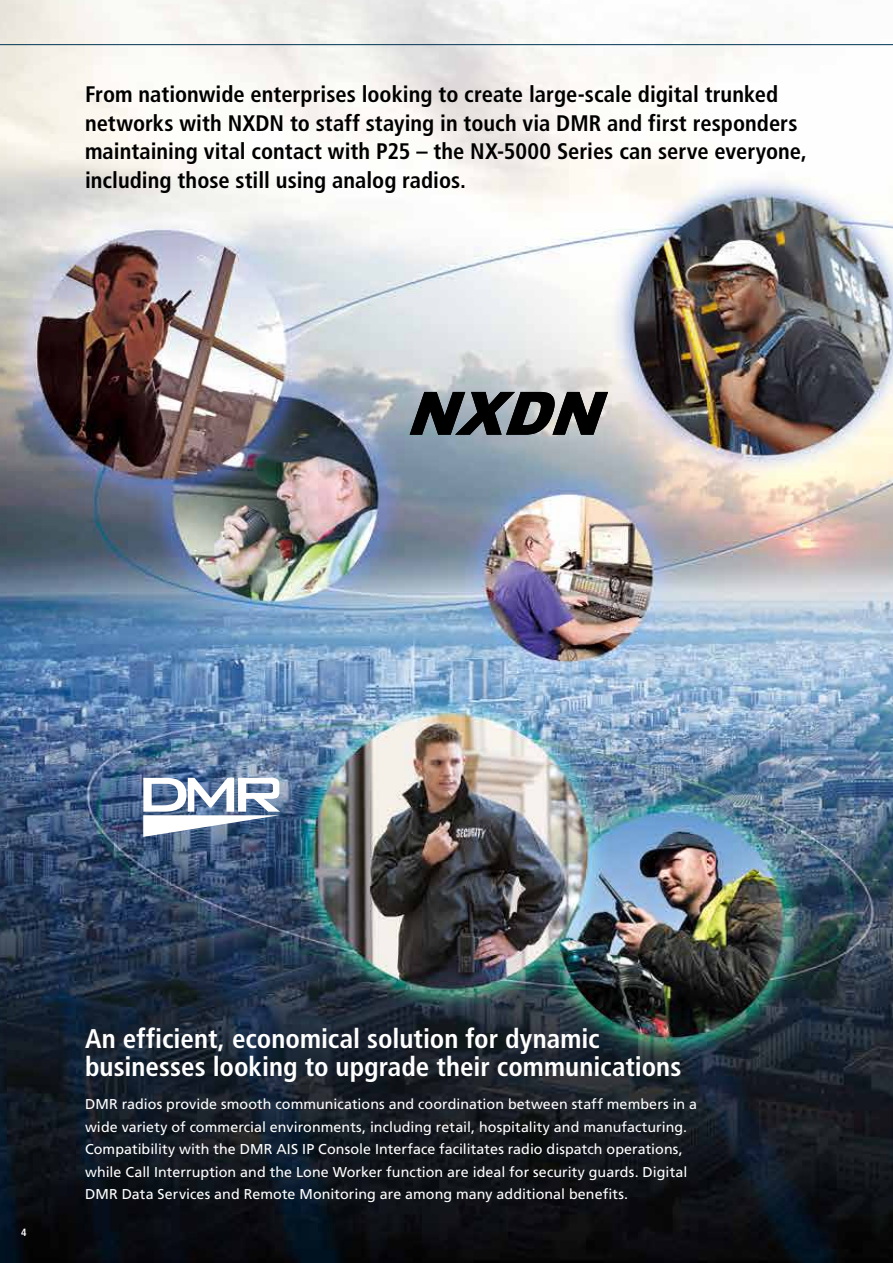
<style>
.page{position:relative;width:893px;height:1263px;background:#fff}
.page>*{position:absolute;margin:0;border:0;box-sizing:border-box;transform-origin:0 0}
.t1{font:700 condensed 27px/28.5px "Frutiger LT Com";color:#fff}
.t2{font:700 condensed 22.5px/28.5px "Frutiger LT Com";color:#000}
.t3{font:14.25px/22.5px "Frutiger LT Com";letter-spacing:.005em;color:#fff}
.t4{font:700 condensed 10.5px "Frutiger LT Com";color:#fff}
</style>
<div class="page">
<img style="left:0;top:0;width:893px;height:1263px">
<svg style="left:410px;top:392px;width:198px;height:43px;background:#46494b"></svg>
<svg style="left:143px;top:778px;width:137px;height:59px"></svg>
<hr style="left:0;top:44px;width:893px;height:1px;background:#003453">
<p class="t2" style="left:85px;top:80px;width:723px">From nationwide enterprises looking to create large-scale digital trunked networks with NXDN to staff staying in touch via DMR and first responders maintaining vital contact with P25 – the NX-5000 Series can serve everyone, including those still using analog radios.</p>
<p class="t4" style="left:21px;top:1226px;width:7px">4</p>
<h1 class="t1" style="left:85px;top:1024px;width:598px">An efficient, economical solution for dynamic businesses looking to upgrade their communications</h1>
<p class="t3" style="left:85px;top:1093px;width:614px">DMR radios provide smooth communications and coordination between staff members in a wide variety of commercial environments, including retail, hospitality and manufacturing.<br>Compatibility with the DMR AIS IP Console Interface facilitates radio dispatch operations, while Call Interruption and the Lone Worker function are ideal for security guards. Digital DMR Data Services and Remote Monitoring are among many additional benefits.</p>
</div>
